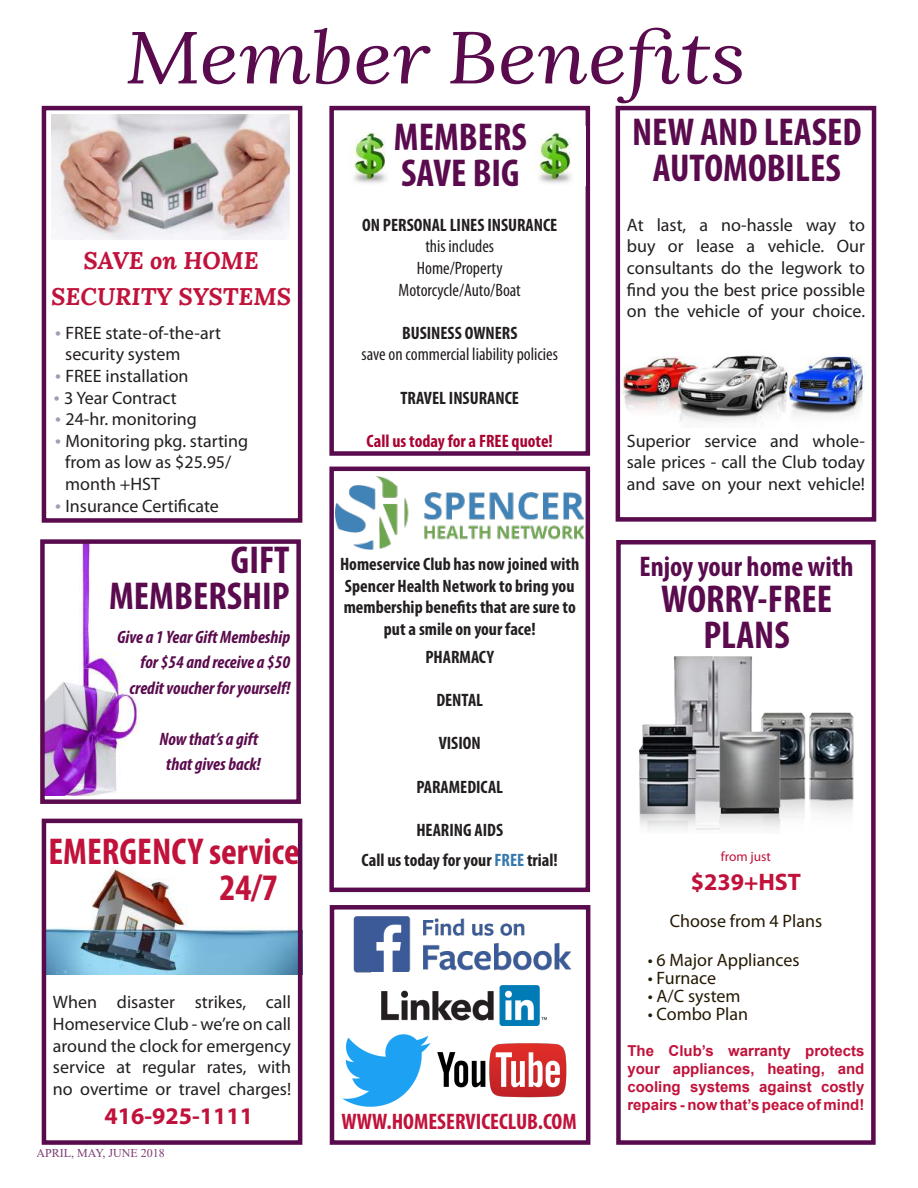
<style>
.page{position:relative;width:918px;height:1188px;background:#fff}
.page>*{position:absolute;margin:0;border:0;box-sizing:border-box;transform-origin:0 0}
.t1{font:italic 73.5px "Lora";color:#5a0b4d;scale:1.12 1}
.t2{font:700 condensed 39px/36px "Myriad Pro";color:#5a0b4d;text-align:center}
.t3{font:700 condensed 37.5px/36px "Myriad Pro";color:#c1123b}
.t4{font:700 condensed 28.5px "Myriad Pro";color:#5a0b4d}
.t5{font:italic 700 24px/36px "Lora";color:#c1123b;text-align:center}
.t6{font:700 24px "Myriad Pro";color:#c1123b}
.t7{font:700 condensed 22.5px "Myriad Pro";color:#c1123b}
.t8{font:18px/21.6px "Myriad Pro";color:#231f20;text-align:justify}
.t9{font:700 condensed 18px/21.6px "Myriad Pro";color:#231f20;text-align:center}
.t10{font:italic 700 condensed 18px/25.5px "Myriad Pro";color:#5a0b4d;text-align:right}
.t11{font:condensed 18px/21.6px "Myriad Pro";color:#231f20;text-align:center}
.t12{font:18px "Myriad Pro";color:#251a05}
.t13{font:700 condensed 18px "Myriad Pro";color:#a90332}
.t14{font:700 15px/18px "Arial";color:#c1123b;text-align:justify}
.t15{font:13.5px "Myriad Pro";color:#c1123b}
.t16{font:12px "Times New Roman";color:#7b3c71}
.s1{font-size:21px;color:#9b9fb3}
.s2{color:#3779af}
</style>
<div class="page">
<img style="left:45px;top:544px;width:95px;height:252px">
<img style="left:47px;top:867px;width:250px;height:107px">
<div style="left:40px;top:539px;width:261px;height:265px;border:4px solid #5a0b4d"></div>
<div style="left:42px;top:819px;width:260px;height:326px;border:4px solid #5a0b4d"></div>
<div style="left:330px;top:905px;width:260px;height:240px;border:4px solid #5a0b4d"></div>
<div style="left:616px;top:106px;width:260px;height:416px;border:4px solid #5a0b4d"></div>
<div style="left:616px;top:540px;width:260px;height:605px;border:4px solid #5a0b4d"></div>
<img style="left:52px;top:114px;width:237px;height:126px">
<div style="left:42px;top:106px;width:260px;height:417px;border:4px solid #5a0b4d"></div>
<img style="left:336px;top:477px;width:248px;height:73px">
<div style="left:329px;top:106px;width:261px;height:350px;border:4px solid #5a0b4d"></div>
<img style="left:350px;top:892px;width:224px;height:81px">
<img style="left:372px;top:972px;width:183px;height:49px">
<img style="left:343px;top:1035px;width:60px;height:71px">
<img style="left:403px;top:1009px;width:188px;height:123px">
<img style="left:621px;top:355px;width:245px;height:68px">
<img style="left:639px;top:656px;width:215px;height:174px">
<div style="left:329px;top:467px;width:261px;height:425px;border:4px solid #5a0b4d"></div>
<img style="left:349px;top:132px;width:37px;height:53px">
<img style="left:534px;top:132px;width:37px;height:53px">
<h1 class="t1" style="left:125px;top:13px;width:556px">Member Benefits</h1>
<h3 class="t5" style="left:51px;top:242px;width:241px">SAVE on HOME<br>SECURITY SYSTEMS</h3>
<p class="t8" style="left:65px;top:322px;width:157px;text-indent:-10px"><span class="s1">•</span> FREE state-of-the-art security system</p>
<p class="t8" style="left:55px;top:365px;width:135px"><span class="s1">•</span> FREE installation</p>
<p class="t8" style="left:54px;top:387px;width:125px"><span class="s1">•</span> 3 Year Contract</p>
<p class="t8" style="left:55px;top:408px;width:143px"><span class="s1">•</span> 24-hr. monitoring</p>
<p class="t8" style="left:65px;top:430px;width:184px;text-align:left;text-indent:-10px"><span class="s1">•</span> Monitoring pkg. starting from as low as $25.95/ month +HST</p>
<p class="t8" style="left:55px;top:495px;width:165px"><span class="s1">•</span> Insurance Certificate</p>
<h2 class="t2" style="left:109px;top:541px;width:182px;text-align:right">GIFT<br>MEMBERSHIP</h2>
<p class="t10" style="left:117px;top:623px;width:175px">Give a 1 Year Gift Membeship for $54 and receive a $50 credit voucher for yourself!</p>
<p class="t10" style="left:160px;top:725px;width:103px;text-align:center">Now that’s a gift that gives back!</p>
<h3 class="t3" style="left:219px;top:833px;width:82px;text-indent:-171px">EMERGENCY service<br>24/7</h3>
<p class="t8" style="left:53px;top:991px;width:240px">When disaster strikes, call Homeservice Club - we’re on call around the clock for emergency service at regular rates, with no overtime or travel charges!</p>
<h3 class="t6" style="left:104px;top:1100px;width:150px">416-925-1111</h3>
<p class="t16" style="left:37px;top:1145px;width:130px">APRIL, MAY, JUNE 2018</p>
<h2 class="t2" style="left:394px;top:118px;width:134px;text-align:left">MEMBERS<br>SAVE BIG</h2>
<p class="t9" style="left:362px;top:214px;width:197px">ON PERSONAL LINES INSURANCE</p>
<p class="t11" style="left:399px;top:235px;width:124px">this includes<br>Home/Property<br>Motorcycle/Auto/Boat</p>
<p class="t9" style="left:402px;top:322px;width:117px">BUSINESS OWNERS</p>
<p class="t11" style="left:362px;top:343px;width:198px">save on commercial liability policies</p>
<p class="t9" style="left:401px;top:386px;width:120px">TRAVEL INSURANCE</p>
<p class="t13" style="left:367px;top:430px;width:188px">Call us today for a FREE quote!</p>
<p class="t9" style="left:340px;top:553px;width:241px">Homeservice Club has now joined with Spencer Health Network to bring you membership benefits that are sure to put a smile on your face!</p>
<p class="t9" style="left:425px;top:646px;width:70px">PHARMACY</p>
<p class="t9" style="left:436px;top:689px;width:48px">DENTAL</p>
<p class="t9" style="left:439px;top:732px;width:44px">VISION</p>
<p class="t9" style="left:416px;top:775px;width:88px">PARAMEDICAL</p>
<p class="t9" style="left:362px;top:814px;width:198px;line-height:30.6px">HEARING AIDS<br>Call us today for your <span class="s2">FREE</span> trial!</p>
<p class="t7" style="left:342px;top:1108px;width:237px">WWW.HOMESERVICECLUB.COM</p>
<h2 class="t2" style="left:632px;top:113px;width:231px">NEW AND LEASED<br>AUTOMOBILES</h2>
<p class="t8" style="left:627px;top:214px;width:240px">At last, a no-hassle way to buy or lease a vehicle. Our consultants do the legwork to find you the best price possible on the vehicle of your choice.</p>
<p class="t8" style="left:627px;top:430px;width:240px">Superior service and whole&shy;sale prices - call the Club today and save on your next vehicle!</p>
<h3 class="t4" style="left:639px;top:548px;width:216px">Enjoy your home with</h3>
<h2 class="t2" style="left:661px;top:580px;width:173px">WORRY-FREE<br>PLANS</h2>
<p class="t15" style="left:721px;top:848px;width:52px">from just</p>
<h3 class="t6" style="left:691px;top:866px;width:112px">$239+HST</h3>
<p class="t12" style="left:670px;top:909px;width:154px">Choose from 4 Plans</p>
<p class="t12" style="left:648px;top:949px;width:153px">• 6 Major Appliances</p>
<p class="t12" style="left:648px;top:967px;width:70px">• Furnace</p>
<p class="t12" style="left:648px;top:985px;width:94px">• A/C system</p>
<p class="t12" style="left:648px;top:1003px;width:102px">• Combo Plan</p>
<p class="t14" style="left:627px;top:1042px;width:238px">The Club’s warranty protects your appliances, heating, and cooling systems against costly repairs - now that’s peace of mind!</p>
</div>
